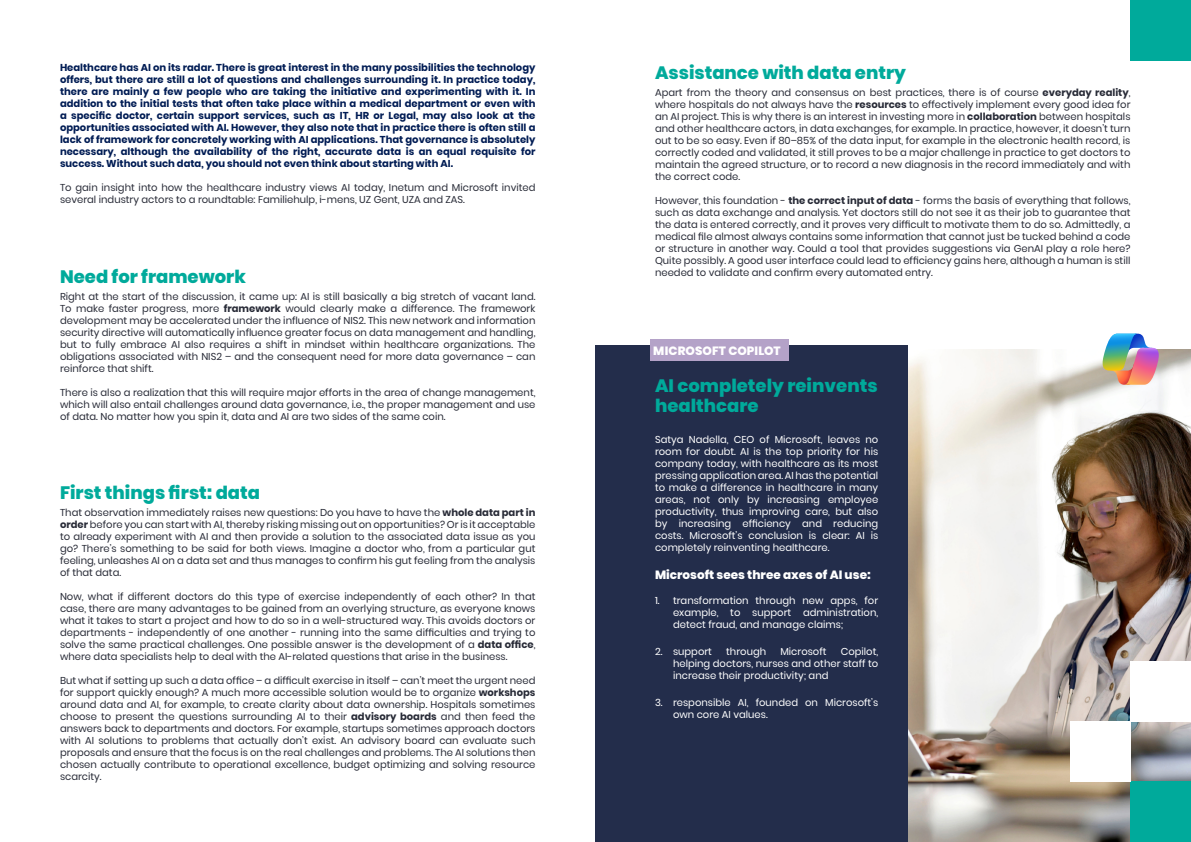
<style>
.page{position:relative;width:1191px;height:842px;background:#fff}
.page>*{position:absolute;margin:0;border:0;box-sizing:border-box;transform-origin:0 0}
.t1{font:800 18px/20px "Poppins";color:#00aa9b}
.t2{font:800 12px "Poppins";color:#fff}
.t3{font:10px/12px "Poppins";color:#282b37;text-align:justify}
.t4{font:700 10px/12px "Poppins";color:#001c54;text-align:justify}
.t5{font:10px/12px "Poppins";color:#fff;text-align:justify}
.s1{font-weight:700}
</style>
<div class="page">
<div style="left:595px;top:345px;width:313px;height:497px;background:#232d4b"></div>
<div style="left:650px;top:339px;width:139px;height:21px;background:#b4a2c8"></div>
<img style="left:908px;top:350px;width:283px;height:492px">
<svg style="left:1099px;top:334px;width:63px;height:51px"></svg>
<div style="left:1131px;top:782px;width:60px;height:60px;background:#00aa9b"></div>
<div style="left:1131px;top:0;width:60px;height:60px;background:#00aa9b"></div>
<div style="left:1070px;top:722px;width:60px;height:60px;background:#fff"></div>
<div style="left:1131px;top:662px;width:60px;height:60px;background:#fff"></div>
<p class="t4" style="left:60px;top:61px;width:477px">Healthcare has AI on its radar. There is great interest in the many possibilities the technology offers, but there are still a lot of questions and challenges surrounding it. In practice today, there are mainly a few people who are taking the initiative and experimenting with it. In addition to the initial tests that often take place within a medical department or even with a specific doctor, certain support services, such as IT, HR or Legal, may also look at the opportunities associated with AI. However, they also note that in practice there is often still a lack of framework for concretely working with AI applications. That governance is absolutely necessary, although the availability of the right, accurate data is an equal requisite for success. Without such data, you should not even think about starting with AI.</p>
<p class="t3" style="left:60px;top:181px;width:477px">To gain insight into how the healthcare industry views AI today, Inetum and Microsoft invited several industry actors to a roundtable: Familiehulp, i-mens, UZ Gent, UZA and ZAS.</p>
<h1 class="t1" style="left:60px;top:266px;width:187px">Need for framework</h1>
<p class="t3" style="left:60px;top:290px;width:477px">Right at the start of the discussion, it came up: AI is still basically a big stretch of vacant land.<br>To make faster progress, more <span class="s1">framework</span> would clearly make a difference. The framework development may be accelerated under the influence of NIS2. This new network and information security directive will automatically influence greater focus on data management and handling, but to fully embrace AI also requires a shift in mindset within healthcare organizations. The obligations associated with NIS2 – and the consequent need for more data governance – can reinforce that shift.</p>
<p class="t3" style="left:60px;top:386px;width:477px">There is also a realization that this will require major efforts in the area of change management, which will also entail challenges around data governance, i.e., the proper management and use of data. No matter how you spin it, data and AI are two sides of the same coin.</p>
<h1 class="t1" style="left:60px;top:483px;width:201px">First things first: data</h1>
<p class="t3" style="left:60px;top:507px;width:477px">That observation immediately raises new questions: Do you have to have the <span class="s1">whole data part in order</span> before you can start with AI, thereby risking missing out on opportunities? Or is it acceptable to already experiment with AI and then provide a solution to the associated data issue as you go? There’s something to be said for both views. Imagine a doctor who, from a particular gut feeling, unleashes AI on a data set and thus manages to confirm his gut feeling from the analysis of that data.</p>
<p class="t3" style="left:60px;top:591px;width:477px">Now, what if different doctors do this type of exercise independently of each other? In that case, there are many advantages to be gained from an overlying structure, as everyone knows what it takes to start a project and how to do so in a well-structured way. This avoids doctors or departments - independently of one another - running into the same difficulties and trying to solve the same practical challenges. One possible answer is the development of a <span class="s1">data office</span>, where data specialists help to deal with the AI-related questions that arise in the business.</p>
<p class="t3" style="left:60px;top:675px;width:477px">But what if setting up such a data office – a difficult exercise in itself – can’t meet the urgent need for support quickly enough? A much more accessible solution would be to organize <span class="s1">workshops </span>around data and AI, for example, to create clarity about data ownership. Hospitals sometimes choose to present the questions surrounding AI to their <span class="s1">advisory boards</span> and then feed the answers back to departments and doctors. For example, startups sometimes approach doctors with AI solutions to problems that actually don’t exist. An advisory board can evaluate such proposals and ensure that the focus is on the real challenges and problems. The AI solutions then chosen actually contribute to operational excellence, budget optimizing and solving resource scarcity.</p>
<h1 class="t1" style="left:655px;top:63px;width:252px">Assistance with data entry</h1>
<p class="t3" style="left:655px;top:86px;width:477px">Apart from the theory and consensus on best practices, there is of course <span class="s1">everyday reality</span>, where hospitals do not always have the <span class="s1">resources</span> to effectively implement every good idea for an AI project. This is why there is an interest in investing more in <span class="s1">collaboration</span> between hospitals and other healthcare actors, in data exchanges, for example. In practice, however, it doesn’t turn out to be so easy. Even if 80–85% of the data input, for example in the electronic health record, is correctly coded and validated, it still proves to be a major challenge in practice to get doctors to maintain the agreed structure, or to record a new diagnosis in the record immediately and with the correct code.</p>
<p class="t3" style="left:655px;top:194px;width:477px">However, this foundation - <span class="s1">the correct input of data</span> - forms the basis of everything that follows, such as data exchange and analysis. Yet doctors still do not see it as their job to guarantee that the data is entered correctly, and it proves very difficult to motivate them to do so. Admittedly, a medical file almost always contains some information that cannot just be tucked behind a code or structure in another way. Could a tool that provides suggestions via GenAI play a role here?<br>Quite possibly. A good user interface could lead to efficiency gains here, although a human is still needed to validate and confirm every automated entry.</p>
<p class="t2" style="left:653px;top:343px;width:129px">MICROSOFT COPILOT</p>
<h1 class="t1" style="left:655px;top:376px;width:224px">AI completely reinvents healthcare</h1>
<p class="t5" style="left:655px;top:433px;width:225px">Satya Nadella, CEO of Microsoft, leaves no room for doubt. AI is the top priority for his company today, with healthcare as its most pressing application area. AI has the potential to make a difference in healthcare in many areas, not only by increasing employee productivity, thus improving care, but also by increasing efficiency and reducing costs. Microsoft’s conclusion is clear: AI is completely reinventing healthcare.</p>
<p class="t2" style="left:655px;top:568px;width:217px">Microsoft sees three axes of AI use:</p>
<p class="t5" style="left:673px;top:594px;width:207px;text-indent:-18px">1. transformation through new apps, for example, to support administration, detect fraud, and manage claims;</p>
<p class="t5" style="left:655px;top:646px;width:58px">2. support</p>
<p class="t5" style="left:726px;top:646px;width:41px">through</p>
<p class="t5" style="left:780px;top:646px;width:48px">Microsoft</p>
<p class="t5" style="left:673px;top:646px;width:207px;text-indent:168px">Copilot, helping doctors, nurses and other staff to increase their productivity; and</p>
<p class="t5" style="left:673px;top:697px;width:207px;text-indent:-18px">3. responsible AI, founded on Microsoft’s own core AI values.</p>
</div>
